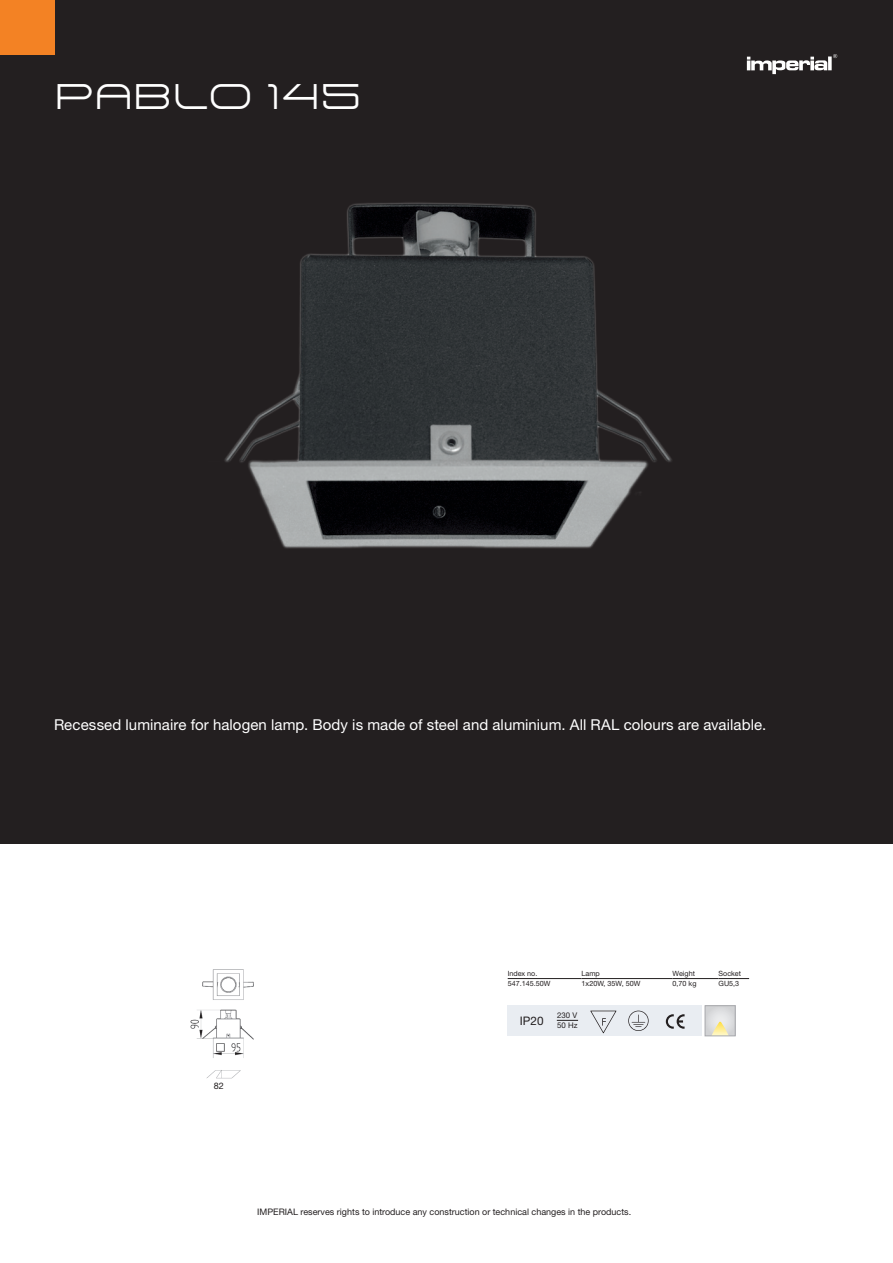
<style>
.page{position:relative;width:893px;height:1263px;background:#fff}
.page>*{position:absolute;margin:0;border:0;box-sizing:border-box;transform-origin:0 0}
.Text{font:36px "Arkitech";letter-spacing:-.01em;color:#fff}
.Text-2{font:15px "Helvetica Neue LTW1 G";letter-spacing:.005em;color:#fff}
.t1{font:11.7px "Helvetica Neue LTW1 G";color:#231f20}
.Text-3{font:9px "Helvetica Neue LTW1 G";color:#231f20}
.t2{font:7.8px "Helvetica Neue LTW1 G";color:#231f20}
.Table_index{font:7.2px "Helvetica Neue LTW1 G";color:#231f20}
</style>
<div class="page">
<div style="left:0;top:0;width:893px;height:843px;background:#231f20"></div>
<svg style="left:747px;top:57px;width:80px;height:17px"></svg>
<svg style="left:828px;top:56px;width:4px;height:14px"></svg>
<svg style="left:833px;top:54px;width:4px;height:4px"></svg>
<div style="left:0;top:0;width:54px;height:54px;background:#f38224"></div>
<img style="left:224px;top:202px;width:448px;height:347px">
<div style="left:508px;top:1005px;width:194px;height:31px;background:#e9edf2"></div>
<svg style="left:557px;top:1020px;width:21px;height:1px"></svg>
<svg style="left:590px;top:1011px;width:26px;height:22px"></svg>
<svg style="left:628px;top:1011px;width:21px;height:20px"></svg>
<svg style="left:666px;top:1014px;width:19px;height:15px"></svg>
<div style="left:705px;top:1006px;width:30px;height:30px;background:#dcdddf"></div>
<div style="left:705px;top:1006px;width:30px;height:30px;border:1px solid #a8a9ad"></div>
<svg style="left:711px;top:1020px;width:18px;height:16px"></svg>
<hr style="left:508px;top:978px;width:74px;height:1px;background:#231f20">
<hr style="left:582px;top:978px;width:91px;height:1px;background:#231f20">
<hr style="left:673px;top:978px;width:45px;height:1px;background:#231f20">
<hr style="left:718px;top:978px;width:31px;height:1px;background:#231f20">
<img style="left:206px;top:1070px;width:35px;height:9px">
<img style="left:190px;top:969px;width:64px;height:89px">
<p class="Text" style="left:54px;top:72px;width:309px">PABLO 145</p>
<p class="Text-2" style="left:54px;top:716px;width:714px">Recessed luminaire for halogen lamp. Body is made of steel and aluminium. All RAL colours are available.</p>
<p class="Table_index" style="left:508px;top:969px;width:31px">Index no.</p>
<p class="Table_index" style="left:582px;top:969px;width:20px">Lamp</p>
<p class="Table_index" style="left:673px;top:969px;width:24px">Weight</p>
<p class="Table_index" style="left:718px;top:969px;width:24px">Socket</p>
<p class="Table_index" style="left:508px;top:979px;width:44px">547.145.50W</p>
<p class="Table_index" style="left:582px;top:979px;width:60px">1x20W, 35W, 50W</p>
<p class="Table_index" style="left:673px;top:979px;width:25px">0,70 kg</p>
<p class="Table_index" style="left:718px;top:979px;width:22px">GU5,3</p>
<p class="Text-3" style="left:214px;top:1080px;width:12px">82</p>
<p class="t1" style="left:520px;top:1013px;width:25px">IP20</p>
<p class="t2" style="left:557px;top:1011px;width:22px">230 V</p>
<p class="t2" style="left:557px;top:1020px;width:22px">50 Hz</p>
<p class="Text-3" style="left:257px;top:1207px;width:375px">IMPERIAL reserves rights to introduce any construction or technical changes in the products.</p>
</div>
